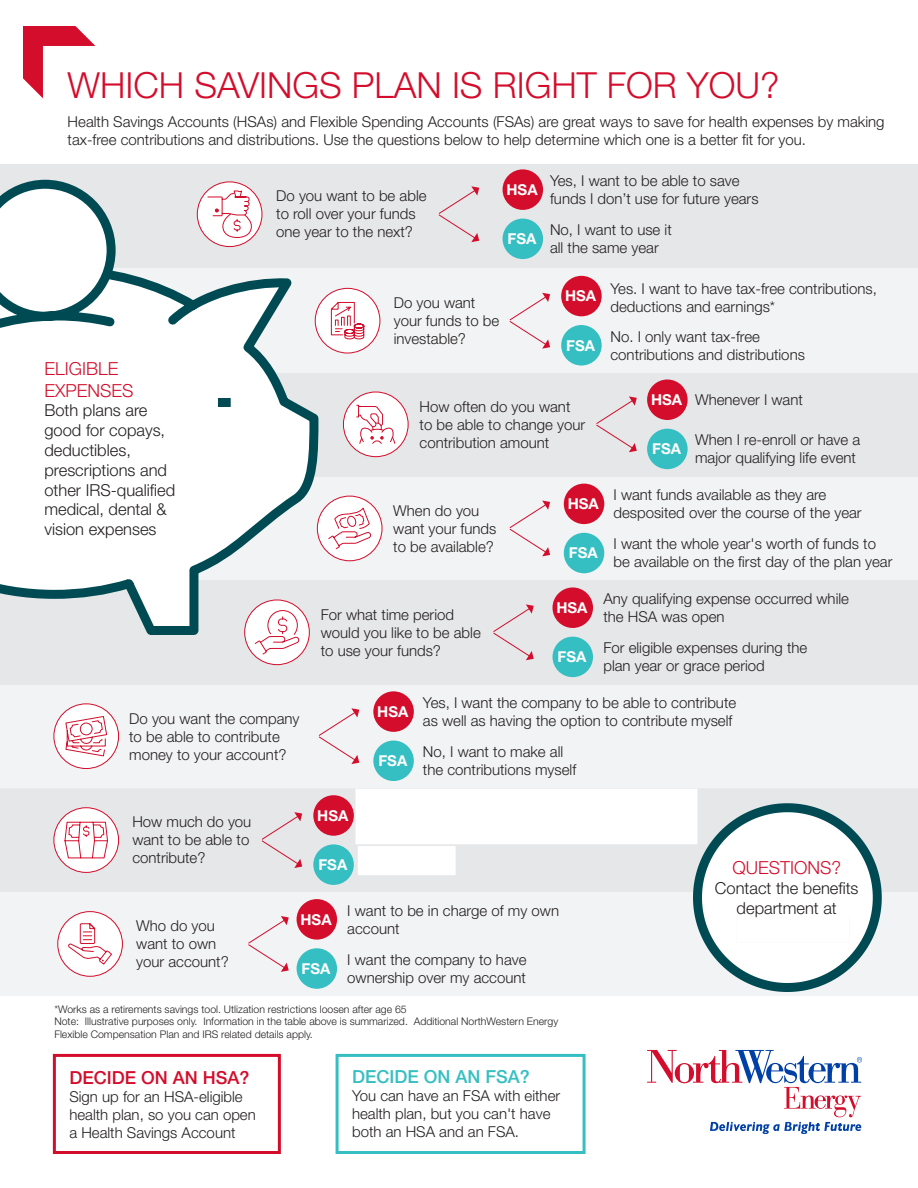
<style>
.page{position:relative;width:918px;height:1188px;background:#fff}
.page>*{position:absolute;margin:0;border:0;box-sizing:border-box;transform-origin:0 0}
.t1{font:300 36px "Helvetica Neue LT Std";color:#d30d2b}
.t2{font:300 18px/21.6px "Helvetica Neue LT Std";color:#d30d2b}
.t3{font:500 18px "Helvetica Neue LT Std";color:#d30d2b}
.t4{font:500 18px "Helvetica Neue LT Std";color:#35bfc2}
.t5{font:300 16.5px/19.8px "Helvetica Neue LT Std";color:#231f20}
.t6{font:300 15px/18px "Helvetica Neue LT Std";color:#231f20}
.t7{font:700 15px "Helvetica Neue LT Std";color:#fff}
.t8{font:300 10.5px/12.6px "Helvetica Neue LT Std";color:#231f20}
</style>
<div class="page">
<div style="left:0;top:165px;width:918px;height:104px;background:#e6e7e9"></div>
<div style="left:503px;top:169px;width:40px;height:41px;background:#d30d2b;border-radius:50%"></div>
<div style="left:503px;top:219px;width:40px;height:40px;background:#35bfc2;border-radius:50%"></div>
<div style="left:197px;top:182px;width:65px;height:65px;background:#fff;border-radius:50%"></div>
<div style="left:197px;top:182px;width:65px;height:65px;border:1px solid #d30d2b;border-radius:50%"></div>
<svg style="left:207px;top:190px;width:45px;height:48px"></svg>
<svg style="left:438px;top:186px;width:41px;height:56px"></svg>
<div style="left:0;top:684px;width:918px;height:104px;background:#f2f3f4"></div>
<svg style="left:318px;top:708px;width:41px;height:56px"></svg>
<div style="left:373px;top:691px;width:41px;height:41px;background:#d30d2b;border-radius:50%"></div>
<div style="left:373px;top:741px;width:41px;height:40px;background:#35bfc2;border-radius:50%"></div>
<div style="left:54px;top:704px;width:65px;height:65px;background:#fff;border-radius:50%"></div>
<div style="left:54px;top:703px;width:65px;height:66px;border:1px solid #d30d2b;border-radius:50%"></div>
<svg style="left:65px;top:716px;width:42px;height:41px"></svg>
<div style="left:0;top:476px;width:918px;height:104px;background:#f2f3f4"></div>
<svg style="left:509px;top:501px;width:41px;height:55px"></svg>
<div style="left:564px;top:484px;width:40px;height:40px;background:#d30d2b;border-radius:50%"></div>
<div style="left:564px;top:533px;width:40px;height:40px;background:#35bfc2;border-radius:50%"></div>
<div style="left:317px;top:496px;width:65px;height:65px;background:#fff;border-radius:50%"></div>
<div style="left:317px;top:496px;width:65px;height:65px;border:1px solid #d30d2b;border-radius:50%"></div>
<svg style="left:328px;top:507px;width:44px;height:43px"></svg>
<div style="left:0;top:372px;width:918px;height:104px;background:#e6e7e9"></div>
<div style="left:647px;top:379px;width:41px;height:41px;background:#d30d2b;border-radius:50%"></div>
<div style="left:647px;top:429px;width:41px;height:40px;background:#35bfc2;border-radius:50%"></div>
<svg style="left:596px;top:396px;width:41px;height:56px"></svg>
<div style="left:343px;top:392px;width:65px;height:65px;background:#fff;border-radius:50%"></div>
<div style="left:343px;top:392px;width:66px;height:65px;border:1px solid #d30d2b;border-radius:50%"></div>
<svg style="left:356px;top:405px;width:40px;height:39px"></svg>
<div style="left:0;top:580px;width:918px;height:104px;background:#e6e7e9"></div>
<div style="left:553px;top:587px;width:40px;height:41px;background:#d30d2b;border-radius:50%"></div>
<div style="left:553px;top:637px;width:40px;height:40px;background:#35bfc2;border-radius:50%"></div>
<svg style="left:493px;top:604px;width:41px;height:56px"></svg>
<svg style="left:245px;top:600px;width:64px;height:65px"></svg>
<svg style="left:254px;top:639px;width:46px;height:16px"></svg>
<div style="left:0;top:269px;width:918px;height:104px;background:#f2f3f4"></div>
<div style="left:561px;top:276px;width:41px;height:40px;background:#d30d2b;border-radius:50%"></div>
<div style="left:561px;top:325px;width:41px;height:41px;background:#35bfc2;border-radius:50%"></div>
<svg style="left:509px;top:293px;width:41px;height:56px"></svg>
<div style="left:315px;top:288px;width:65px;height:65px;background:#fff;border-radius:50%"></div>
<div style="left:315px;top:288px;width:65px;height:65px;border:1px solid #d30d2b;border-radius:50%"></div>
<svg style="left:330px;top:302px;width:35px;height:38px"></svg>
<svg style="left:0;top:788px;width:918px;height:104px;fill:#e6e7e9"></svg>
<div style="left:313px;top:795px;width:41px;height:41px;background:#d30d2b;border-radius:50%"></div>
<div style="left:313px;top:844px;width:41px;height:41px;background:#35bfc2;border-radius:50%"></div>
<svg style="left:261px;top:812px;width:41px;height:56px;background:#e4d8dc"></svg>
<div style="left:54px;top:808px;width:65px;height:64px;background:#fff;border-radius:50%"></div>
<div style="left:54px;top:807px;width:65px;height:66px;border:1px solid #d30d2b;border-radius:50%"></div>
<svg style="left:64px;top:821px;width:44px;height:38px"></svg>
<div style="left:0;top:892px;width:918px;height:104px;background:#f2f3f4"></div>
<div style="left:297px;top:899px;width:40px;height:41px;background:#d30d2b;border-radius:50%"></div>
<div style="left:297px;top:948px;width:40px;height:41px;background:#35bfc2;border-radius:50%"></div>
<svg style="left:247px;top:916px;width:42px;height:56px"></svg>
<div style="left:58px;top:912px;width:64px;height:64px;background:#fff;border-radius:50%"></div>
<div style="left:57px;top:911px;width:66px;height:66px;border:1px solid #d30d2b;border-radius:50%"></div>
<svg style="left:68px;top:923px;width:44px;height:42px"></svg>
<div style="left:53px;top:1054px;width:228px;height:100px;border:3px solid #d30d2b"></div>
<div style="left:336px;top:1054px;width:250px;height:100px;border:3px solid #35bfc2"></div>
<svg style="left:647px;top:1050px;width:215px;height:84px"></svg>
<svg style="left:23px;top:26px;width:72px;height:72px"></svg>
<svg style="left:0;top:268px;width:326px;height:371px;fill:#fff"></svg>
<svg style="left:0;top:179px;width:121px;height:258px"></svg>
<div style="left:218px;top:398px;width:13px;height:9px;background:#004b53"></div>
<svg style="left:689px;top:798px;width:197px;height:198px"></svg>
<h1 class="t1" style="left:68px;top:64px;width:713px">WHICH SAVINGS PLAN IS RIGHT FOR YOU?</h1>
<p class="t6" style="left:68px;top:113px;width:818px">Health Savings Accounts (HSAs) and Flexible Spending Accounts (FSAs) are great ways to save for health expenses by making tax-free contributions and distributions. Use the questions below to help determine which one is a better fit for you.</p>
<p class="t2" style="left:44px;top:357px;width:91px">ELIGIBLE<br>EXPENSES</p>
<p class="t5" style="left:44px;top:400px;width:132px">Both plans are good for copays, deductibles, prescriptions and other IRS-qualified medical, dental &amp; vision expenses</p>
<p class="t6" style="left:276px;top:187px;width:152px">Do you want to be able to roll over your funds one year to the next?</p>
<p class="t7" style="left:506px;top:180px;width:33px">HSA</p>
<p class="t7" style="left:508px;top:230px;width:30px">FSA</p>
<p class="t6" style="left:394px;top:293px;width:107px">Do you want your funds to be investable?</p>
<p class="t6" style="left:550px;top:171px;width:210px">Yes, I want to be able to save funds I don’t use for future years</p>
<p class="t6" style="left:550px;top:221px;width:123px">No, I want to use it all the same year</p>
<p class="t7" style="left:565px;top:287px;width:33px">HSA</p>
<p class="t7" style="left:566px;top:336px;width:30px">FSA</p>
<p class="t6" style="left:611px;top:279px;width:268px">Yes. I want to have tax-free contributions, deductions and earnings*</p>
<p class="t6" style="left:611px;top:327px;width:196px">No. I only want tax-free contributions and distributions</p>
<p class="t6" style="left:420px;top:397px;width:167px">How often do you want to be able to change your contribution amount</p>
<p class="t6" style="left:393px;top:501px;width:105px">When do you want your funds to be available?</p>
<p class="t7" style="left:568px;top:495px;width:33px">HSA</p>
<p class="t7" style="left:569px;top:544px;width:30px">FSA</p>
<p class="t7" style="left:651px;top:390px;width:33px">HSA</p>
<p class="t7" style="left:652px;top:440px;width:30px">FSA</p>
<p class="t6" style="left:695px;top:390px;width:109px">Whenever I want</p>
<p class="t6" style="left:695px;top:431px;width:167px">When I re-enroll or have a major qualifying life event</p>
<p class="t6" style="left:614px;top:486px;width:250px">I want funds available as they are desposited over the course of the year</p>
<p class="t6" style="left:614px;top:535px;width:280px">I want the whole year's worth of funds to be available on the first day of the plan year</p>
<p class="t6" style="left:321px;top:605px;width:162px">For what time period would you like to be able to use your funds?</p>
<p class="t7" style="left:556px;top:598px;width:33px">HSA</p>
<p class="t7" style="left:558px;top:648px;width:30px">FSA</p>
<p class="t6" style="left:603px;top:589px;width:247px">Any qualifying expense occurred while the HSA was open</p>
<p class="t6" style="left:603px;top:639px;width:205px">For eligible expenses during the plan year or grace period</p>
<p class="t6" style="left:129px;top:709px;width:172px">Do you want the company to be able to contribute money to your account?</p>
<p class="t7" style="left:377px;top:702px;width:33px">HSA</p>
<p class="t7" style="left:378px;top:752px;width:30px">FSA</p>
<p class="t6" style="left:423px;top:693px;width:315px">Yes, I want the company to be able to contribute as well as having the option to contribute myself</p>
<p class="t6" style="left:423px;top:742px;width:155px">No, I want to make all the contributions myself</p>
<p class="t6" style="left:132px;top:812px;width:120px">How much do you want to be able to contribute?</p>
<p class="t6" style="left:136px;top:917px;width:94px">Who do you want to own your account?</p>
<p class="t7" style="left:317px;top:806px;width:33px">HSA</p>
<p class="t7" style="left:318px;top:855px;width:30px">FSA</p>
<p class="t7" style="left:301px;top:910px;width:33px">HSA</p>
<p class="t7" style="left:302px;top:959px;width:30px">FSA</p>
<p class="t6" style="left:347px;top:901px;width:213px">I want to be in charge of my own account</p>
<p class="t6" style="left:347px;top:950px;width:181px">I want the company to have ownership over my account</p>
<p class="t8" style="left:54px;top:1002px;width:505px">*Works as a retirements savings tool. Utlization restrictions loosen after age 65<br>Note: Illustrative purposes only. Information in the table above is summarized. Additional NorthWestern Energy<br>Flexible Compensation Plan and IRS related details apply.</p>
<p class="t3" style="left:69px;top:1066px;width:182px">DECIDE ON AN HSA?</p>
<p class="t6" style="left:69px;top:1087px;width:188px">Sign up for an HSA-eligible health plan, so you can open a Health Savings Account</p>
<p class="t4" style="left:352px;top:1066px;width:179px">DECIDE ON AN FSA?</p>
<p class="t6" style="left:352px;top:1087px;width:210px">You can have an FSA with either health plan, but you can't have both an HSA and an FSA.</p>
<p class="t2" style="left:732px;top:857px;width:110px">QUESTIONS?</p>
<p class="t5" style="left:715px;top:878px;width:145px;text-align:center">Contact the benefits department at</p>
</div>
